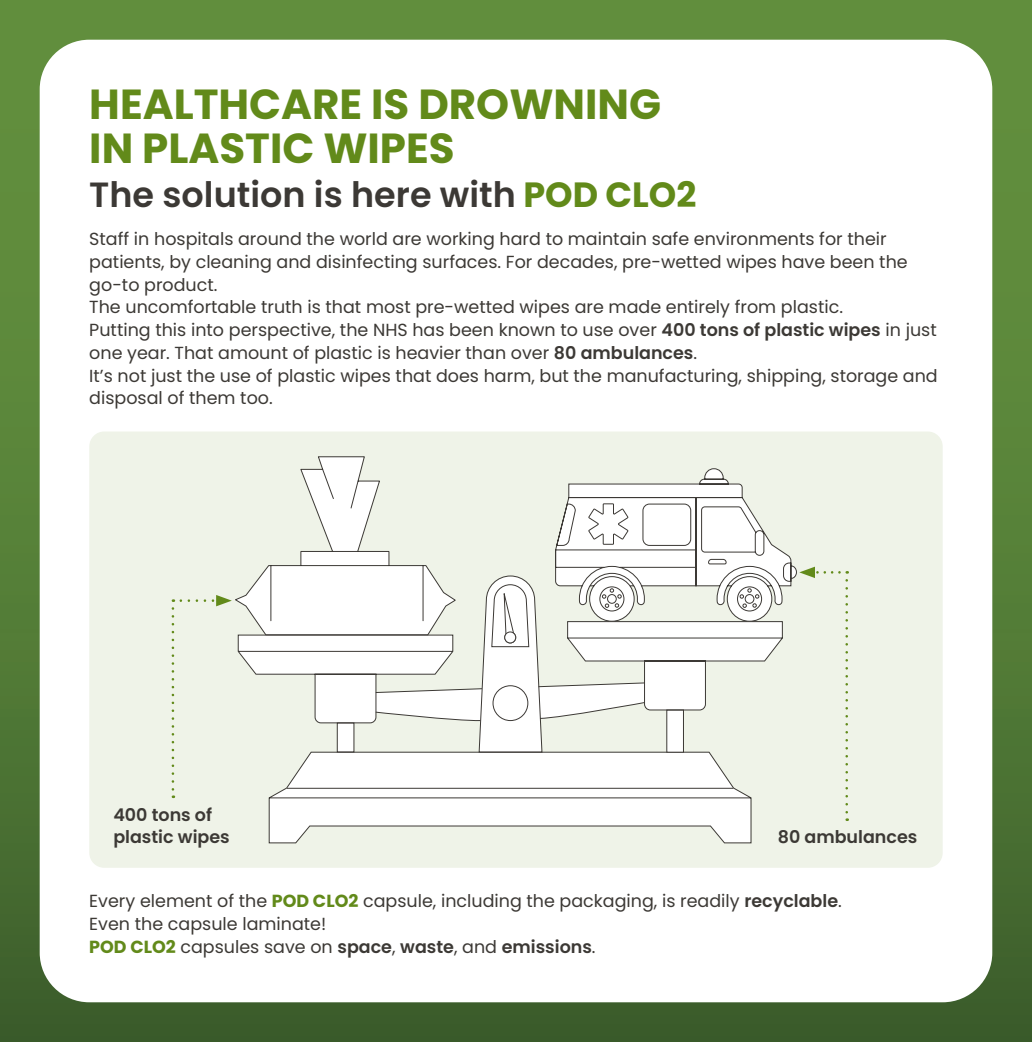
<style>
.page{position:relative;width:1032px;height:1042px;background:#fff}
.page>*{position:absolute;margin:0;border:0;box-sizing:border-box;transform-origin:0 0}
.t1{font:700 42px/43.8px "Poppins";color:#628a1a}
.t2{font:600 35px "Poppins";color:#3c3935}
.t3{font:17.5px/22.8px "Poppins";color:#3c3935}
.t4{font:600 17.5px/22.8px "Poppins";color:#3c3935}
.s1{font-weight:700;color:#628a1a}
.s2{font-weight:600}
</style>
<div class="page">
<div style="left:0;top:0;width:1032px;height:1042px;background:linear-gradient(to bottom,#699842,#426530)"></div>
<div style="left:40px;top:40px;width:952px;height:962px;background:#fff;border-radius:50px"></div>
<div style="left:89px;top:431px;width:854px;height:437px;background:#eff3e8;border-radius:15px"></div>
<svg style="left:268px;top:821px;width:287px;height:23px"></svg>
<svg style="left:172px;top:456px;width:676px;height:365px"></svg>
<svg style="left:555px;top:468px;width:242px;height:574px"></svg>
<div style="left:505px;top:632px;width:11px;height:11px;background:#fff;border-radius:50%"></div>
<div style="left:504px;top:631px;width:12px;height:12px;border:1px solid #3c3935;border-radius:50%"></div>
<h1 class="t1" style="left:89px;top:87px;width:573px">HEALTHCARE IS DROWNING<br>IN PLASTIC WIPES</h1>
<h2 class="t2" style="left:89px;top:175px;width:609px">The solution is here with <span class="s1">POD CLO2</span></h2>
<p class="t3" style="left:89px;top:228px;width:850px">Staff in hospitals around the world are working hard to maintain safe environments for their patients, by cleaning and disinfecting surfaces. For decades, pre-wetted wipes have been the go-to product.<br>The uncomfortable truth is that most pre-wetted wipes are made entirely from plastic.<br>Putting this into perspective, the NHS has been known to use over <span class="s2">400 tons of plastic wipes</span> in just one year. That amount of plastic is heavier than over <span class="s2">80 ambulances</span>.<br>It’s not just the use of plastic wipes that does harm, but the manufacturing, shipping, storage and disposal of them too.</p>
<p class="t4" style="left:113px;top:803px;width:118px">400 tons of plastic wipes</p>
<p class="t4" style="left:778px;top:826px;width:141px">80 ambulances</p>
<p class="t3" style="left:89px;top:890px;width:754px">Every element of the <span class="s1">POD CLO2</span> capsule, including the packaging, is readily <span class="s2">recyclable</span>.<br>Even the capsule laminate!<br><span class="s1">POD CLO2</span> capsules save on <span class="s2">space</span>, <span class="s2">waste</span>, and <span class="s2">emissions</span>.</p>
</div>
